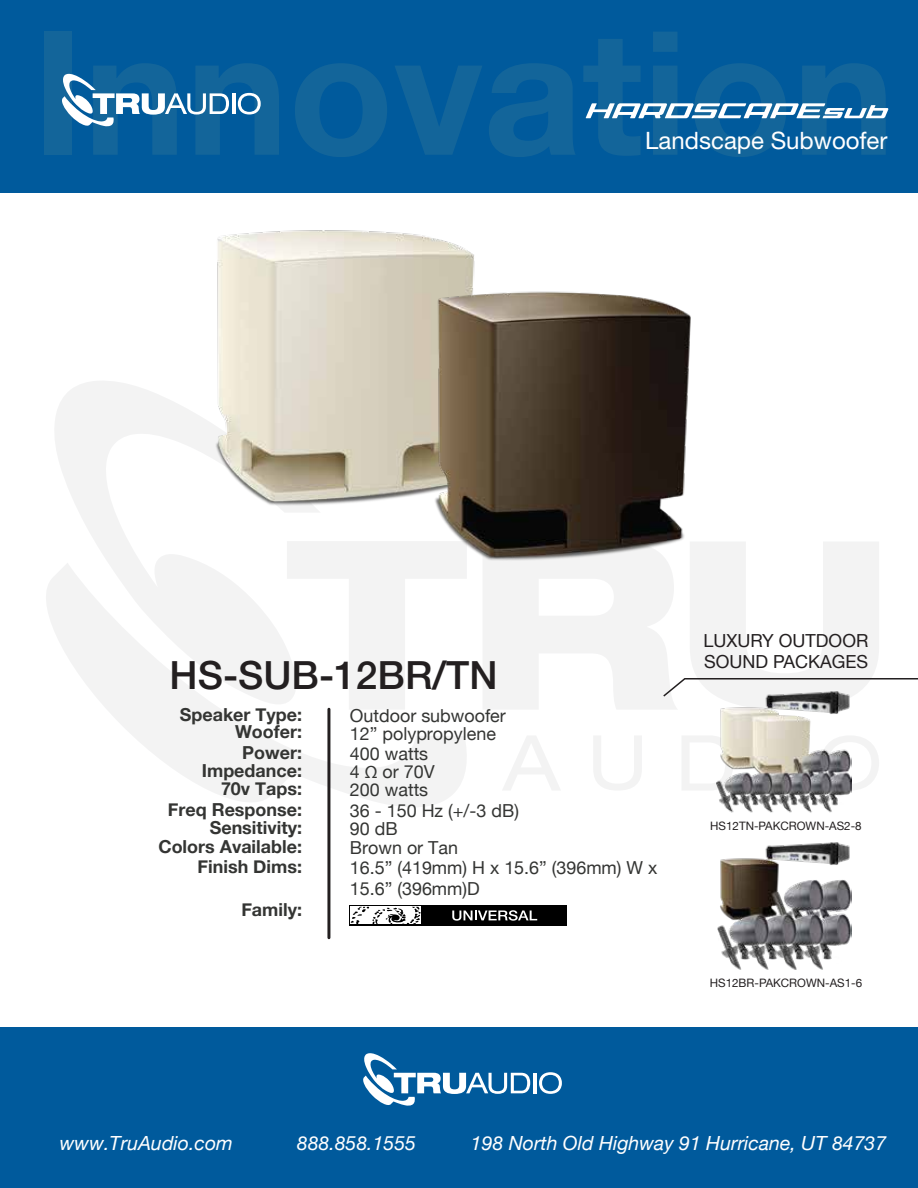
<style>
.page{position:relative;width:918px;height:1188px;background:#fff}
.page>*{position:absolute;margin:0;border:0;box-sizing:border-box;transform-origin:0 0}
.t1{font:500 39px "Helvetica Neue LT Std";color:#231f20}
.t2{font:24px "Helvetica Neue LT Std";color:#fff}
.t3{font:italic 19.5px "Helvetica Neue";color:#fff}
.t4{font:18px/21.6px "Helvetica Neue";color:#231f20}
.t5{font:17.85px/17.9px "Helvetica Neue";color:#343533}
.t6{font:700 17.85px/17.9px "Helvetica Neue";color:#343533;text-align:right}
.t7{font:11.55px "Helvetica Neue";color:#231f20}
.s1{font-family:"Myriad Pro"}
</style>
<div class="page">
<svg style="left:55px;top:381px;width:143px;height:181px"></svg>
<svg style="left:46px;top:562px;width:420px;height:245px;fill:#f3f3f3"></svg>
<svg style="left:503px;top:736px;width:57px;height:54px"></svg>
<svg style="left:594px;top:736px;width:48px;height:54px"></svg>
<svg style="left:682px;top:736px;width:34px;height:54px"></svg>
<svg style="left:851px;top:736px;width:28px;height:55px"></svg>
<svg style="left:287px;top:541px;width:592px;height:169px;fill:#f3f3f3"></svg>
<div style="left:0;top:1028px;width:918px;height:160px;background:#005a9c"></div>
<hr style="left:533px;top:1073px;width:3px;height:20px;background:#fff">
<svg style="left:539px;top:1072px;width:23px;height:22px"></svg>
<svg style="left:363px;top:1053px;width:167px;height:53px"></svg>
<div style="left:0;top:0;width:918px;height:193px;background:#005a9c"></div>
<hr style="left:232px;top:93px;width:3px;height:21px;background:#fff">
<svg style="left:238px;top:93px;width:23px;height:22px"></svg>
<svg style="left:62px;top:74px;width:167px;height:53px"></svg>
<hr style="left:327px;top:709px;width:3px;height:229px;background:#231f20">
<div style="left:349px;top:905px;width:218px;height:21px;background:#000"></div>
<svg style="left:351px;top:907px;width:70px;height:17px"></svg>
<svg style="left:452px;top:910px;width:85px;height:11px"></svg>
<svg style="left:586px;top:103px;width:302px;height:15px"></svg>
<img style="left:189px;top:230px;width:286px;height:293px">
<img style="left:408px;top:280px;width:310px;height:299px">
<svg style="left:662px;top:677px;width:256px;height:21px"></svg>
<img style="left:717px;top:842px;width:134px;height:128px">
<img style="left:716px;top:688px;width:135px;height:125px">
<h2 class="t2" style="left:645px;top:126px;width:244px">Landscape Subwoofer</h2>
<h1 class="t1" style="left:170px;top:652px;width:329px">HS-SUB-12BR/TN</h1>
<p class="t6" style="left:180px;top:706px;width:124px">Speaker Type:<br>Woofer:</p>
<p class="t6" style="left:202px;top:744px;width:102px">Power:<br>Impedance:<br>70v Taps:</p>
<p class="t6" style="left:158px;top:801px;width:145px;line-height:18.9px">Freq Response:<br>Sensitivity:<br>Colors Available:<br>Finish Dims:</p>
<p class="t6" style="left:241px;top:902px;width:62px">Family:</p>
<p class="t5" style="left:350px;top:707px;width:157px">Outdoor subwoofer<br>12” polypropylene</p>
<p class="t5" style="left:350px;top:746px;width:86px">400 watts<br>4 <span class="s1">Ω</span> or 70V<br>200 watts</p>
<p class="t5" style="left:350px;top:802px;width:309px;line-height:18.9px">36 - 150 Hz (+/-3 dB)<br>90 dB<br>Brown or Tan<br>16.5” (419mm) H x 15.6” (396mm) W x</p>
<p class="t5" style="left:350px;top:881px;width:131px">15.6” (396mm)D</p>
<p class="t4" style="left:704px;top:630px;width:166px">LUXURY OUTDOOR<br>SOUND PACKAGES</p>
<p class="t7" style="left:710px;top:818px;width:153px">HS12TN-PAKCROWN-AS2-8</p>
<p class="t7" style="left:710px;top:975px;width:154px">HS12BR-PAKCROWN-AS1-6</p>
<p class="t3" style="left:60px;top:1129px;width:174px">www.TruAudio.com</p>
<p class="t3" style="left:297px;top:1129px;width:121px">888.858.1555</p>
<p class="t3" style="left:471px;top:1129px;width:417px">198 North Old Highway 91 Hurricane, UT 84737</p>
</div>
